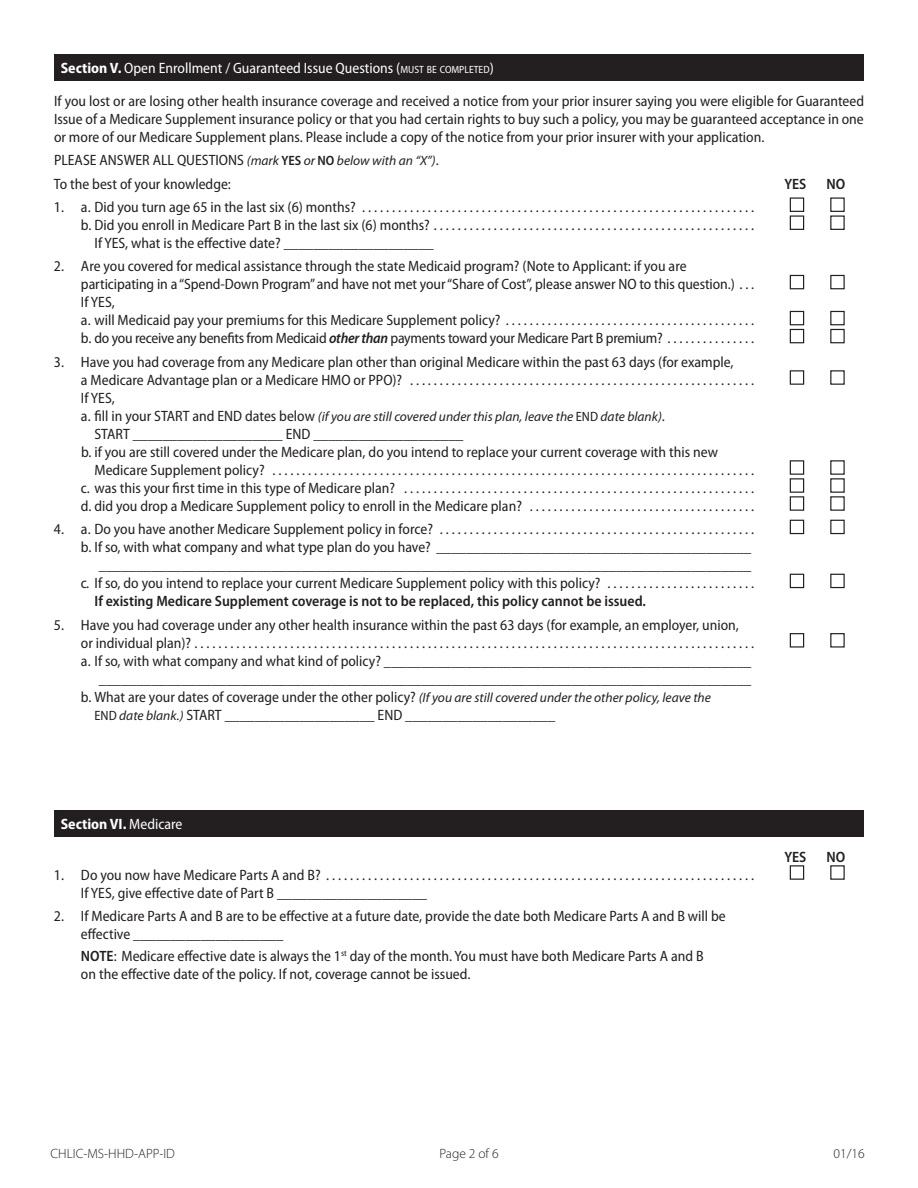
<style>
.page{position:relative;width:918px;height:1188px;background:#fff}
.page>*{position:absolute;margin:0;border:0;box-sizing:border-box;transform-origin:0 0}
.t1{font:semi-condensed 15px/18px "Myriad Pro";color:#231f20}
.t2{font:600 semi-condensed 15px "Myriad Pro";color:#231f20}
.t3{font:semi-condensed 15px "Myriad Pro";color:#fff}
.t4{font:700 semi-condensed 15px "Myriad Pro";color:#fff}
.t5{font:italic 13.5px "Myriad Pro";color:#231f20}
.t6{font:300 13.5px "Myriad Pro";color:#231f20}
.s1{font-weight:700}
.s2{font-style:inherit}
.s3{font-size:10.5px}
.s4{font-style:italic;font-stretch:normal;font-size:13.5px}
.s5{font-weight:600;font-size:13.5px}
.s6{font-weight:600;font-style:italic}
.s7{font-style:normal;font-stretch:semi-condensed;font-size:15px}
.s8{font-style:normal;font-stretch:semi-condensed}
.s9{font-size:13.5px}
.s10{font-weight:400}
.s11{font-weight:600}
</style>
<div class="page">
<div style="left:790px;top:197px;width:14px;height:15px;border:1px solid #231f20"></div>
<div style="left:830px;top:197px;width:15px;height:15px;border:1px solid #231f20"></div>
<div style="left:790px;top:215px;width:14px;height:15px;border:1px solid #231f20"></div>
<div style="left:830px;top:215px;width:15px;height:15px;border:1px solid #231f20"></div>
<div style="left:790px;top:275px;width:14px;height:14px;border:1px solid #231f20"></div>
<div style="left:830px;top:275px;width:15px;height:14px;border:1px solid #231f20"></div>
<div style="left:790px;top:311px;width:14px;height:14px;border:1px solid #231f20"></div>
<div style="left:830px;top:311px;width:15px;height:14px;border:1px solid #231f20"></div>
<div style="left:790px;top:329px;width:14px;height:14px;border:1px solid #231f20"></div>
<div style="left:830px;top:329px;width:15px;height:14px;border:1px solid #231f20"></div>
<div style="left:790px;top:370px;width:14px;height:15px;border:1px solid #231f20"></div>
<div style="left:830px;top:370px;width:15px;height:15px;border:1px solid #231f20"></div>
<div style="left:790px;top:460px;width:14px;height:15px;border:1px solid #231f20"></div>
<div style="left:830px;top:460px;width:15px;height:15px;border:1px solid #231f20"></div>
<div style="left:790px;top:478px;width:14px;height:15px;border:1px solid #231f20"></div>
<div style="left:830px;top:478px;width:15px;height:15px;border:1px solid #231f20"></div>
<div style="left:790px;top:496px;width:14px;height:15px;border:1px solid #231f20"></div>
<div style="left:830px;top:496px;width:15px;height:15px;border:1px solid #231f20"></div>
<div style="left:790px;top:520px;width:14px;height:14px;border:1px solid #231f20"></div>
<div style="left:830px;top:520px;width:15px;height:14px;border:1px solid #231f20"></div>
<div style="left:790px;top:574px;width:14px;height:14px;border:1px solid #231f20"></div>
<div style="left:830px;top:574px;width:15px;height:14px;border:1px solid #231f20"></div>
<div style="left:790px;top:633px;width:14px;height:15px;border:1px solid #231f20"></div>
<div style="left:830px;top:633px;width:15px;height:15px;border:1px solid #231f20"></div>
<div style="left:790px;top:865px;width:14px;height:15px;border:1px solid #231f20"></div>
<div style="left:830px;top:865px;width:15px;height:15px;border:1px solid #231f20"></div>
<div style="left:54px;top:54px;width:810px;height:27px;background:#231f20"></div>
<div style="left:54px;top:810px;width:810px;height:27px;background:#231f20"></div>
<p class="t3" style="left:61px;top:60px;width:435px"><span class="s1">Section V.</span> Open Enrollment / Guaranteed Issue Questions <span class="s2">(</span><span class="s3">MUST BE COMPLETED</span><span class="s2">)</span></p>
<p class="t1" style="left:54px;top:92px;width:812px;text-align:justify">If you lost or are losing other health insurance coverage and received a notice from your prior insurer saying you were eligible for Guaranteed Issue of a Medicare Supplement insurance policy or that you had certain rights to buy such a policy, you may be guaranteed acceptance in one or more of our Medicare Supplement plans. Please include a copy of the notice from your prior insurer with your application.</p>
<p class="t1" style="left:54px;top:149px;width:386px;line-height:23.4px">PLEASE ANSWER ALL QUESTIONS <span class="s4">(mark</span> <span class="s5">YES</span> <span class="s4">or</span> <span class="s5">NO</span> <span class="s4">below with an “X”)</span>.<br>To the best of your knowledge:</p>
<p class="t2" style="left:784px;top:175px;width:23px">YES</p>
<p class="t2" style="left:826px;top:175px;width:20px">NO</p>
<p class="t1" style="left:54px;top:198px;width:702px">1. a. Did you turn age 65 in the last six (6) months? . . . . . . . . . . . . . . . . . . . . . . . . . . . . . . . . . . . . . . . . . . . . . . . . . . . . . . . . . . . . . . . . . .</p>
<p class="t1" style="left:81px;top:216px;width:675px">b. Did you enroll in Medicare Part B in the last six (6) months? . . . . . . . . . . . . . . . . . . . . . . . . . . . . . . . . . . . . . . . . . . . . . . . . . . . . . .</p>
<p class="t1" style="left:94px;top:234px;width:341px">If YES, what is the effective date? ____________________</p>
<p class="t1" style="left:81px;top:258px;width:675px;text-indent:-27px">2. Are you covered for medical assistance through the state Medicaid program? (Note to Applicant: if you are participating in a “Spend-Down Program” and have not met your “Share of Cost”, please answer NO to this question.) . . .<br>If YES,<br>a. will Medicaid pay your premiums for this Medicare Supplement policy? . . . . . . . . . . . . . . . . . . . . . . . . . . . . . . . . . . . . . . . . . . b. do you receive any benefits from Medicaid <span class="s6">other than</span> payments toward your Medicare Part B premium? . . . . . . . . . . . . . . .</p>
<p class="t1" style="left:81px;top:353px;width:675px;text-indent:-27px">3. Have you had coverage from any Medicare plan other than original Medicare within the past 63 days (for example,<br>a Medicare Advantage plan or a Medicare HMO or PPO)? . . . . . . . . . . . . . . . . . . . . . . . . . . . . . . . . . . . . . . . . . . . . . . . . . . . . . . . . . .<br>If YES,</p>
<p class="t5" style="left:81px;top:409px;width:585px"><span class="s7">a. fill in your START and END dates below</span> (if you are still covered under this plan, leave the <span class="s8">END</span> date blank)<span class="s7">.</span></p>
<p class="t1" style="left:95px;top:425px;width:370px">START ____________________ END ____________________</p>
<p class="t1" style="left:81px;top:443px;width:638px">b. if you are still covered under the Medicare plan, do you intend to replace your current coverage with this new</p>
<p class="t1" style="left:95px;top:461px;width:661px">Medicare Supplement policy? . . . . . . . . . . . . . . . . . . . . . . . . . . . . . . . . . . . . . . . . . . . . . . . . . . . . . . . . . . . . . . . . . . . . . . . . . . . . . . . . .</p>
<p class="t1" style="left:81px;top:479px;width:675px">c. was this your first time in this type of Medicare plan? . . . . . . . . . . . . . . . . . . . . . . . . . . . . . . . . . . . . . . . . . . . . . . . . . . . . . . . . . . .</p>
<p class="t1" style="left:81px;top:497px;width:675px">d. did you drop a Medicare Supplement policy to enroll in the Medicare plan? . . . . . . . . . . . . . . . . . . . . . . . . . . . . . . . . . . . . . .</p>
<p class="t1" style="left:54px;top:520px;width:702px;text-align:right">4. a. Do you have another Medicare Supplement policy in force? . . . . . . . . . . . . . . . . . . . . . . . . . . . . . . . . . . . . . . . . . . . . . . . . . . . . . b. If so, with what company and what type plan do you have? __________________________________________ _______________________________________________________________________________________<br>c. If so, do you intend to replace your current Medicare Supplement policy with this policy? . . . . . . . . . . . . . . . . . . . . . . . . .</p>
<p class="t2" style="left:94px;top:593px;width:553px">If existing Medicare Supplement coverage is not to be replaced, this policy cannot be issued.</p>
<p class="t1" style="left:54px;top:616px;width:686px">5. Have you had coverage under any other health insurance within the past 63 days (for example, an employer, union,</p>
<p class="t1" style="left:81px;top:634px;width:675px">or individual plan)? . . . . . . . . . . . . . . . . . . . . . . . . . . . . . . . . . . . . . . . . . . . . . . . . . . . . . . . . . . . . . . . . . . . . . . . . . . . . . . . . . . . . . . . . . . . . . .</p>
<p class="t1" style="left:81px;top:652px;width:672px">a. If so, with what company and what kind of policy? _________________________________________________</p>
<p class="t1" style="left:99px;top:670px;width:654px">_______________________________________________________________________________________</p>
<p class="t5" style="left:81px;top:690px;width:631px"><span class="s7">b. What are your dates of coverage under the other policy?</span> (If you are still covered under the other policy, leave the</p>
<p class="t1" style="left:94px;top:706px;width:462px"><span class="s9">END</span> <span class="s4">date blank.)</span> START ____________________ END ____________________</p>
<p class="t4" style="left:61px;top:816px;width:123px">Section VI. <span class="s10">Medicare</span></p>
<p class="t1" style="left:81px;top:866px;width:675px;text-indent:-27px">1. Do you now have Medicare Parts A and B? . . . . . . . . . . . . . . . . . . . . . . . . . . . . . . . . . . . . . . . . . . . . . . . . . . . . . . . . . . . . . . . . . . . . . . . .<br>If YES, give effective date of Part B ____________________</p>
<p class="t1" style="left:81px;top:907px;width:646px;text-indent:-27px">2. If Medicare Parts A and B are to be effective at a future date, provide the date both Medicare Parts A and B will be effective ____________________</p>
<p class="t1" style="left:81px;top:947px;width:624px"><span class="s11">NOTE</span>: Medicare effective date is always the 1<sup>st</sup> day of the month. You must have both Medicare Parts A and B on the effective date of the policy. If not, coverage cannot be issued.</p>
<p class="t2" style="left:784px;top:848px;width:23px">YES</p>
<p class="t2" style="left:826px;top:848px;width:20px">NO</p>
<p class="t6" style="left:51px;top:1146px;width:126px">CHLIC-MS-HHD-APP-ID</p>
<p class="t6" style="left:440px;top:1146px;width:61px">Page 2 of 6</p>
<p class="t6" style="left:834px;top:1146px;width:33px">01/16</p>
</div>
